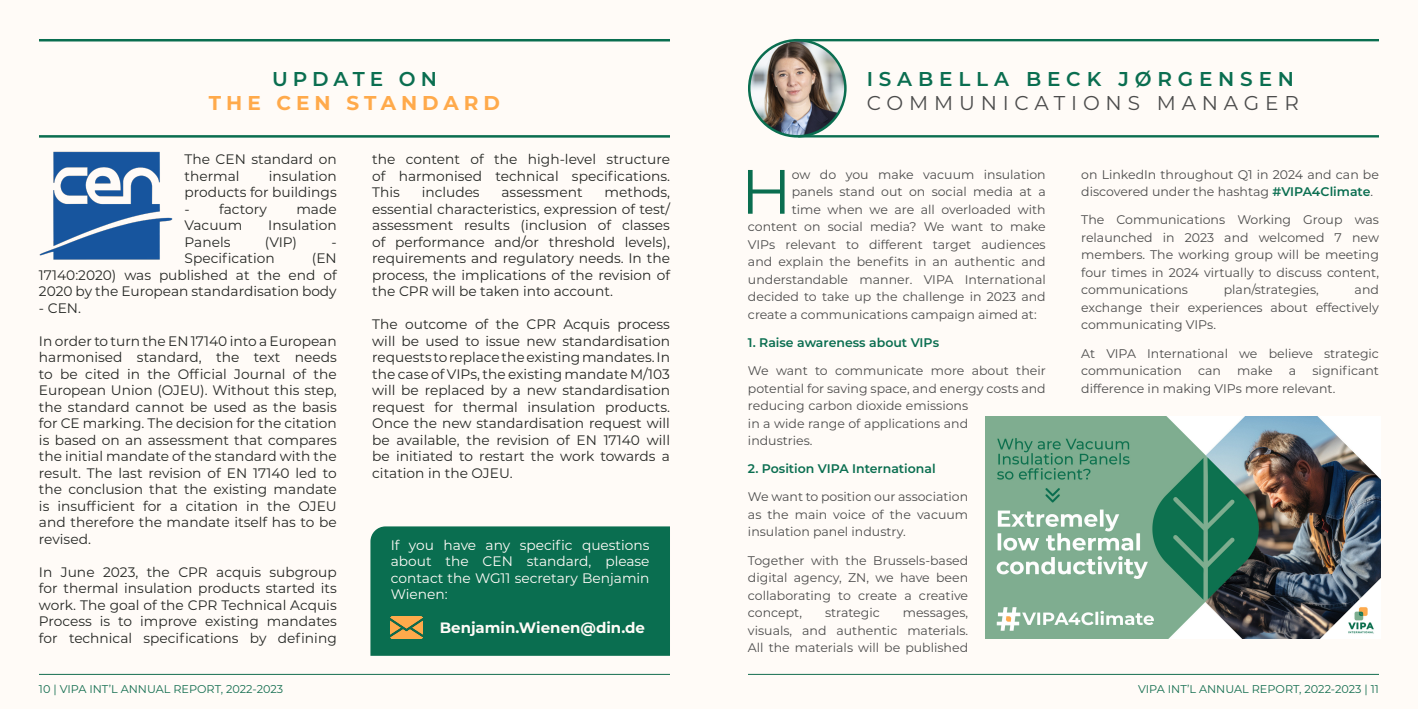
<style>
.page{position:relative;width:1418px;height:709px;background:#fff}
.page>*{position:absolute;margin:0;border:0;box-sizing:border-box;transform-origin:0 0}
.t1{font:62.5px "Montserrat";color:#0a6e50}
.t2{font:600 20px "Montserrat";letter-spacing:.29em;color:#0a6e50}
.t3{font:20px "Montserrat";letter-spacing:.29em;color:#4c4c4c}
.t4{font:700 20px "Montserrat";letter-spacing:.25em;color:#ffaa4b}
.t5{font:600 20px "Montserrat";letter-spacing:.245em;color:#0a6e50}
.t6{font:700 15px "Montserrat";color:#fffbf7}
.t7{font:13.75px/16.5px "Montserrat";color:#262825;text-align:justify}
.t8{font:13.75px/16.5px "Montserrat";color:#fffbf7;text-align:justify}
.t9{font:12.5px/17.5px "Montserrat";color:#4c4c4c;text-align:justify}
.t10{font:600 12.5px "Montserrat";color:#0a6e50}
.t11{font:11.25px "Montserrat";color:#146e50}
.s1{font-weight:600;color:#0a6e50}
</style>
<div class="page">
<div style="left:0;top:0;width:709px;height:709px;background:#fffbf7"></div>
<hr style="left:39px;top:674px;width:631px;height:1px;background:#146e50">
<div style="left:709px;top:0;width:708px;height:709px;background:#fffbf7"></div>
<hr style="left:748px;top:674px;width:630px;height:1px;background:#146e50">
<hr style="left:39px;top:39px;width:631px;height:2px;background:#0a6e50">
<hr style="left:39px;top:135px;width:631px;height:3px;background:#0a6e50">
<img style="left:39px;top:151px;width:134px;height:109px">
<div style="left:370px;top:526px;width:300px;height:130px;background:#0a6e50"></div>
<img style="left:391px;top:616px;width:32px;height:22px">
<hr style="left:798px;top:39px;width:580px;height:2px;background:#0a6e50">
<hr style="left:798px;top:135px;width:580px;height:2px;background:#0a6e50">
<img style="left:749px;top:40px;width:96px;height:96px;border-radius:48px">
<div style="left:748px;top:39px;width:98px;height:99px;border:2px solid #0a6e50;border-radius:50%"></div>
<img style="left:985px;top:417px;width:395px;height:221px">
<p class="t5" style="left:272px;top:65px;width:166px">UPDATE ON</p>
<p class="t4" style="left:209px;top:88px;width:293px">THE CEN STANDARD</p>
<p class="t7" style="left:185px;top:150px;width:154px">The CEN standard on thermal</p>
<p class="t7" style="left:185px;top:167px;width:154px;text-align:right">insulation<br>products for buildings</p>
<p class="t7" style="left:185px;top:200px;width:84px">- factory</p>
<p class="t7" style="left:296px;top:200px;width:42px">made</p>
<p class="t7" style="left:185px;top:216px;width:59px">Vacuum</p>
<p class="t7" style="left:268px;top:216px;width:70px">Insulation</p>
<p class="t7" style="left:185px;top:233px;width:47px">Panels</p>
<p class="t7" style="left:265px;top:233px;width:34px">(VIP)</p>
<p class="t7" style="left:331px;top:233px;width:7px">-</p>
<p class="t7" style="left:185px;top:249px;width:92px">Specification</p>
<p class="t7" style="left:39px;top:249px;width:299px;text-indent:273px">(EN 17140:2020) was published at the end of 2020 by the European standardisation body</p>
<p class="t7" style="left:39px;top:299px;width:44px">- CEN.</p>
<p class="t7" style="left:39px;top:332px;width:299px">In order to turn the EN 17140 into a European harmonised standard, the text needs to be cited in the Official Journal of the European Union (OJEU). Without this step, the standard cannot be used as the basis for CE marking. The decision for the citation is based on an assessment that compares the initial mandate of the standard with the result. The last revision of EN 17140 led to the conclusion that the existing mandate is insufficient for a citation in the OJEU and therefore the mandate itself has to be revised.</p>
<p class="t7" style="left:39px;top:563px;width:299px">In June 2023, the CPR acquis subgroup for thermal insulation products started its work. The goal of the CPR Technical Acquis Process is to improve existing mandates for technical specifications by defining</p>
<p class="t7" style="left:372px;top:150px;width:299px">the content of the high-level structure of harmonised technical specifications.<br>This</p>
<p class="t7" style="left:372px;top:183px;width:299px;text-indent:232px">methods, essential characteristics, expression of test/ assessment results (inclusion of classes of performance and/or threshold levels), requirements and regulatory needs. In the process, the implications of the revision of the CPR will be taken into account.</p>
<p class="t7" style="left:372px;top:315px;width:299px">The outcome of the CPR Acquis process will be used to issue new standardisation requests to replace the existing mandates. In the case of VIPs, the existing mandate M/103 will be replaced by a new standardisation request for thermal insulation products.<br>Once the new standardisation request will be available, the revision of EN 17140 will be initiated to restart the work towards a citation in the OJEU.</p>
<p class="t7" style="left:422px;top:183px;width:59px">includes</p>
<p class="t7" style="left:501px;top:183px;width:83px">assessment</p>
<p class="t8" style="left:391px;top:536px;width:260px">If you have any specific questions about the CEN standard, please contact the WG11 secretary Benjamin Wienen:</p>
<p class="t6" style="left:440px;top:617px;width:207px">Benjamin.Wienen@din.de</p>
<p class="t2" style="left:866px;top:65px;width:429px">ISABELLA BECK JØRGENSEN</p>
<p class="t3" style="left:866px;top:89px;width:433px">COMMUNICATIONS MANAGER</p>
<p class="t1" style="left:741px;top:149px;width:52px">H</p>
<p class="t9" style="left:791px;top:165px;width:255px">ow do you make vacuum insulation</p>
<p class="t9" style="left:791px;top:183px;width:255px">panels stand out on social media at a</p>
<p class="t9" style="left:791px;top:200px;width:255px">time when we are all overloaded with</p>
<p class="t9" style="left:748px;top:218px;width:299px">content on social media? We want to make</p>
<p class="t9" style="left:748px;top:235px;width:299px">VIPs relevant to different target audiences</p>
<p class="t9" style="left:748px;top:253px;width:299px">and explain the benefits in an authentic and</p>
<p class="t9" style="left:748px;top:270px;width:299px">understandable manner. VIPA International</p>
<p class="t9" style="left:748px;top:288px;width:299px">decided to take up the challenge in 2023 and</p>
<p class="t9" style="left:748px;top:305px;width:290px">create a communications campaign aimed at:</p>
<p class="t10" style="left:748px;top:333px;width:193px">1. Raise awareness about VIPs</p>
<p class="t9" style="left:748px;top:361px;width:299px;text-align:left">We want to communicate more about their potential for saving space, and energy costs and reducing carbon dioxide emissions<br>in a wide range of applications and<br>industries.</p>
<p class="t10" style="left:748px;top:460px;width:189px">2. Position VIPA International</p>
<p class="t9" style="left:748px;top:488px;width:222px">We want to position our association as the main voice of the vacuum insulation panel industry.</p>
<p class="t9" style="left:748px;top:551px;width:222px">Together with the Brussels-based digital agency, ZN, we have been collaborating to create a creative concept,</p>
<p class="t9" style="left:825px;top:603px;width:56px">strategic</p>
<p class="t9" style="left:748px;top:603px;width:222px;text-indent:155px">messages, visuals, and authentic materials.<br>All the materials will be published</p>
<p class="t9" style="left:1081px;top:165px;width:299px">on LinkedIn throughout Q1 in 2024 and can be discovered under the hashtag <span class="s1">#VIPA4Climate</span>.</p>
<p class="t9" style="left:1081px;top:211px;width:299px">The Communications Working Group was relaunched in 2023 and welcomed 7 new members. The working group will be meeting four times in 2024 virtually to discuss content, communications</p>
<p class="t9" style="left:1223px;top:281px;width:97px">plan/strategies,</p>
<p class="t9" style="left:1081px;top:281px;width:299px;text-indent:273px">and exchange their experiences about effectively communicating VIPs.</p>
<p class="t9" style="left:1081px;top:344px;width:299px">At VIPA International we believe strategic communication</p>
<p class="t9" style="left:1081px;top:361px;width:299px;text-indent:231px">significant difference in making VIPs more relevant.</p>
<p class="t9" style="left:1198px;top:361px;width:24px">can</p>
<p class="t9" style="left:1237px;top:361px;width:37px">make</p>
<p class="t9" style="left:1288px;top:361px;width:9px">a</p>
<p class="t11" style="left:39px;top:681px;width:246px">10 | VIPA INT’L ANNUAL REPORT, 2022-2023</p>
<p class="t11" style="left:1138px;top:681px;width:242px">VIPA INT’L ANNUAL REPORT, 2022-2023 | 11</p>
</div>
